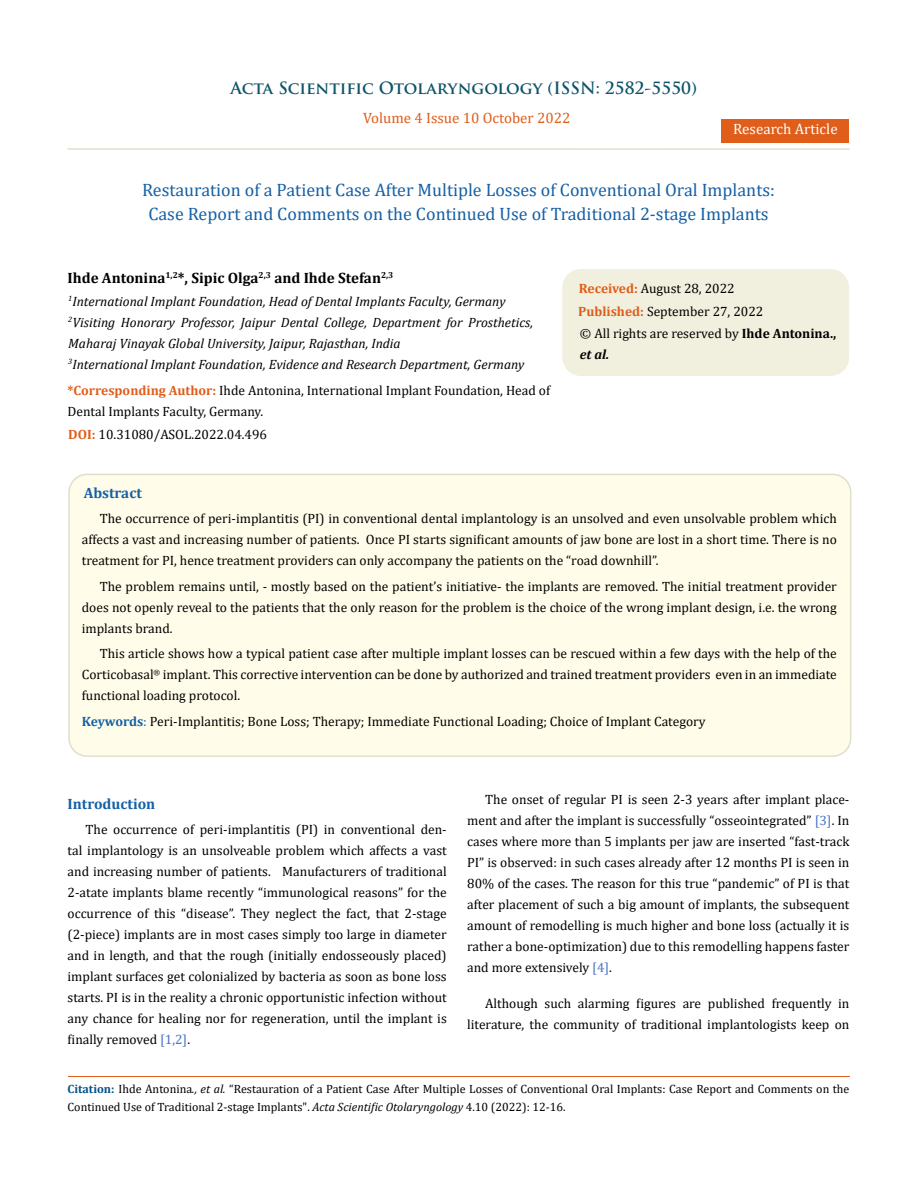
<style>
.page{position:relative;width:917px;height:1188px;background:#fff}
.page>*{position:absolute;margin:0;border:0;box-sizing:border-box;transform-origin:0 0}
.t1{font:18px/24px "Cambria";color:#1560a6;text-align:center}
.t2{font:700 16.5px "Trajan Pro";color:#0e546a}
.t3{font:700 15px "Cambria";color:#000}
.t4{font:15px "Cambria";color:#e05d1a}
.t5{font:700 15px "Cambria";color:#1560a6}
.t6{font:15px "Cambria";color:#fff}
.t7{font:13.5px/21px "Cambria";color:#000;text-align:justify}
.t8{font:italic 13.5px/21px "Cambria";color:#000}
.t9{font:12px/18px "Cambria";color:#000}
.s1{font-weight:700;color:#e05d1a}
.s2{font-weight:700}
.s3{font-weight:700;font-style:italic}
.s4{font-weight:700;color:#1560a6}
.s5{color:#1560a6}
.s6{color:#4472c4}
.s7{font-weight:700;color:#035089}
.s8{font-style:italic}
</style>
<div class="page">
<div style="left:721px;top:119px;width:128px;height:23px;background:#e05d1a"></div>
<div style="left:563px;top:270px;width:285px;height:105px;background:#f1f0de;border-radius:18px"></div>
<div style="left:562px;top:269px;width:287px;height:107px;border:2px solid #f1f0de;border-radius:18px"></div>
<div style="left:69px;top:474px;width:781px;height:282px;background:#fffde9;border-radius:18px"></div>
<div style="left:68px;top:474px;width:783px;height:283px;border:2px solid #e0dfcd;border-radius:18px"></div>
<hr style="left:68px;top:1076px;width:781px;height:1px;background:#e05d1a">
<hr style="left:67px;top:148px;width:782px;height:2px;background:#e0dfcd">
<p class="t2" style="left:230px;top:77px;width:468px">Acta Scientific Otolaryngology (ISSN: 2582-5550)</p>
<p class="t4" style="left:363px;top:109px;width:209px">Volume 4 Issue 10 October 2022</p>
<p class="t6" style="left:733px;top:120px;width:106px">Research Article</p>
<h1 class="t1" style="left:142px;top:178px;width:634px">Restauration of a Patient Case After Multiple Losses of Conventional Oral Implants:<br>Case Report and Comments on the Continued Use of Traditional 2-stage Implants</h1>
<p class="t3" style="left:67px;top:268px;width:327px">Ihde Antonina<sup>1,2</sup>*, Sipic Olga<sup>2,3</sup> and Ihde Stefan<sup>2,3</sup></p>
<p class="t8" style="left:68px;top:290px;width:466px"><sup>1</sup>International Implant Foundation, Head of Dental Implants Faculty, Germany <sup>2</sup>Visiting Honorary Professor, Jaipur Dental College, Department for Prosthetics, Maharaj Vinayak Global University, Jaipur, Rajasthan, India<br><sup>3</sup>International Implant Foundation, Evidence and Research Department, Germany</p>
<p class="t7" style="left:67px;top:380px;width:484px"><span class="s1">*Corresponding Author:</span> Ihde Antonina, International Implant Foundation, Head of<br>Dental Implants Faculty, Germany.</p>
<p class="t7" style="left:68px;top:423px;width:200px"><span class="s1">DOI:</span> 10.31080/ASOL.2022.04.496</p>
<p class="t7" style="left:578px;top:277px;width:187px;line-height:23px"><span class="s1">Received:</span> August 28, 2022<br><span class="s1">Published:</span> September 27, 2022</p>
<p class="t7" style="left:580px;top:322px;width:258px">© All rights are reserved by <span class="s2">Ihde Antonina., </span><span class="s3">et al.</span></p>
<p class="t5" style="left:84px;top:482px;width:60px">Abstract</p>
<p class="t7" style="left:82px;top:508px;width:756px;text-indent:18px">The occurrence of peri-implantitis (PI) in conventional dental implantology is an unsolved and even unsolvable problem which affects a vast and increasing number of patients. Once PI starts significant amounts of jaw bone are lost in a short time. There is no treatment for PI, hence treatment providers can only accompany the patients on the “road downhill”.</p>
<p class="t7" style="left:82px;top:576px;width:756px;text-indent:18px">The problem remains until, - mostly based on the patient’s initiative- the implants are removed. The initial treatment provider does not openly reveal to the patients that the only reason for the problem is the choice of the wrong implant design, i.e. the wrong implants brand.</p>
<p class="t7" style="left:82px;top:643px;width:756px;text-indent:18px">This article shows how a typical patient case after multiple implant losses can be rescued within a few days with the help of the Corticobasal<sup>®</sup> implant. This corrective intervention can be done by authorized and trained treatment providers even in an immediate functional loading protocol.</p>
<p class="t7" style="left:82px;top:711px;width:625px"><span class="s4">Keywords</span><span class="s5">:</span> Peri-Implantitis; Bone Loss; Therapy; Immediate Functional Loading; Choice of Implant Category</p>
<p class="t5" style="left:68px;top:793px;width:89px">Introduction</p>
<p class="t7" style="left:68px;top:819px;width:381px;text-indent:18px">The occurrence of peri-implantitis (PI) in conventional den&shy;tal implantology is an unsolveable problem which affects a vast and increasing number of patients. Manufacturers of traditional 2-atate implants blame recently “immunological reasons” for the occurrence of this “disease”. They neglect the fact, that 2-stage (2-piece) implants are in most cases simply too large in diameter and in length, and that the rough (initially endosseously placed) implant surfaces get colonialized by bacteria as soon as bone loss starts. PI is in the reality a chronic opportunistic infection without any chance for healing nor for regeneration, until the implant is finally removed <span class="s6">[1,2]</span>.</p>
<p class="t7" style="left:467px;top:789px;width:384px;text-indent:18px">The onset of regular PI is seen 2-3 years after implant place&shy;ment and after the implant is successfully “osseointegrated” <span class="s6">[3]</span>. In cases where more than 5 implants per jaw are inserted “fast-track PI” is observed: in such cases already after 12 months PI is seen in 80% of the cases. The reason for this true “pandemic” of PI is that after placement of such a big amount of implants, the subsequent amount of remodelling is much higher and bone loss (actually it is rather a bone-optimization) due to this remodelling happens faster and more extensively <span class="s6">[4]</span>.</p>
<p class="t7" style="left:467px;top:993px;width:384px;text-align:right">Although such alarming figures are published frequently in literature, the community of traditional implantologists keep on</p>
<p class="t9" style="left:68px;top:1080px;width:783px"><span class="s7">Citation:</span> Ihde Antonina<span class="s8">., et al.</span> “Restauration of a Patient Case After Multiple Losses of Conventional Oral Implants: Case Report and Comments on the<br>Continued Use of Traditional 2-stage Implants". <span class="s8">Acta Scientific Otolaryngology</span> 4.10 (2022): 12-16.</p>
</div>
